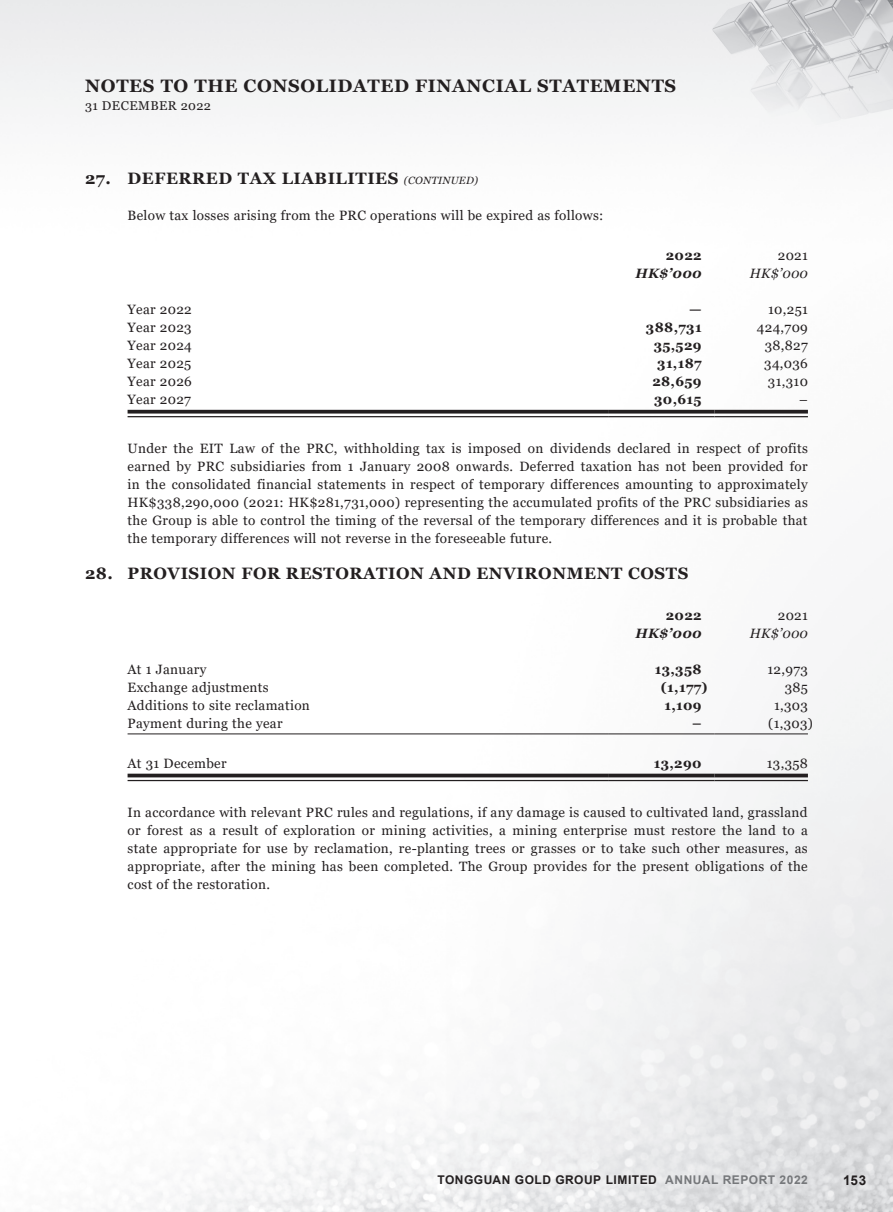
<style>
.page{position:relative;width:893px;height:1212px;background:#fff}
.page>*{position:absolute;margin:0;border:0;box-sizing:border-box;transform-origin:0 0}
.t1{font:700 18px "Georgia";letter-spacing:.035em;color:#231f20}
.t2{font:700 16.5px "Georgia";letter-spacing:.035em;color:#231f20}
.t3{font:13.5px/18px "Georgia";letter-spacing:.025em;color:#231f20;text-align:justify}
.t4{font:700 13.5px "Georgia";letter-spacing:.025em;color:#231f20}
.t5{font:italic 700 13.5px "Georgia";letter-spacing:.025em;color:#231f20}
.t6{font:italic 13.5px "Georgia";letter-spacing:.025em;color:#231f20}
.t7{font:700 13.5px "Arial";color:#231f20}
.t8{font:12.75px "Georgia";letter-spacing:.035em;color:#231f20}
.t9{font:700 12px "Arial";letter-spacing:.045em;color:#231f20}
.s1{font-weight:400;font-style:italic;font-size:10.5px}
.s2{color:#76787b}
</style>
<div class="page">
<img style="left:0;top:0;width:893px;height:1212px">
<hr style="left:128px;top:410px;width:480px;height:3px;background:#231f20">
<hr style="left:128px;top:416px;width:480px;height:1px;background:#231f20">
<hr style="left:608px;top:410px;width:106px;height:3px;background:#231f20">
<hr style="left:608px;top:416px;width:106px;height:1px;background:#231f20">
<hr style="left:714px;top:410px;width:94px;height:3px;background:#231f20">
<hr style="left:714px;top:416px;width:94px;height:1px;background:#231f20">
<hr style="left:128px;top:733px;width:480px;height:1px;background:#231f20">
<hr style="left:608px;top:733px;width:106px;height:1px;background:#231f20">
<hr style="left:714px;top:733px;width:94px;height:1px;background:#231f20">
<hr style="left:128px;top:774px;width:480px;height:3px;background:#231f20">
<hr style="left:128px;top:780px;width:480px;height:1px;background:#231f20">
<hr style="left:608px;top:774px;width:106px;height:3px;background:#231f20">
<hr style="left:608px;top:780px;width:106px;height:1px;background:#231f20">
<hr style="left:714px;top:774px;width:94px;height:3px;background:#231f20">
<hr style="left:714px;top:780px;width:94px;height:1px;background:#231f20">
<h1 class="t1" style="left:85px;top:74px;width:593px">NOTES TO THE CONSOLIDATED FINANCIAL STATEMENTS</h1>
<p class="t8" style="left:85px;top:98px;width:127px">31 DECEMBER 2022</p>
<p class="t2" style="left:85px;top:168px;width:395px">27. DEFERRED TAX LIABILITIES <span class="s1">(CONTINUED)</span></p>
<p class="t3" style="left:128px;top:207px;width:477px">Below tax losses arising from the PRC operations will be expired as follows:</p>
<p class="t4" style="left:666px;top:247px;width:37px">2022</p>
<p class="t3" style="left:778px;top:247px;width:32px">2021</p>
<p class="t5" style="left:635px;top:265px;width:68px">HK$’000</p>
<p class="t6" style="left:750px;top:265px;width:60px">HK$’000</p>
<p class="t3" style="left:128px;top:301px;width:66px">Year 2022</p>
<p class="t4" style="left:689px;top:301px;width:14px">—</p>
<p class="t3" style="left:768px;top:301px;width:41px">10,251</p>
<p class="t3" style="left:128px;top:319px;width:66px">Year 2023</p>
<p class="t4" style="left:646px;top:319px;width:57px">388,731</p>
<p class="t3" style="left:757px;top:319px;width:53px">424,709</p>
<p class="t3" style="left:128px;top:337px;width:66px">Year 2024</p>
<p class="t4" style="left:654px;top:337px;width:49px">35,529</p>
<p class="t3" style="left:765px;top:337px;width:45px">38,827</p>
<p class="t3" style="left:128px;top:355px;width:65px">Year 2025</p>
<p class="t4" style="left:657px;top:355px;width:46px">31,187</p>
<p class="t3" style="left:764px;top:355px;width:45px">34,036</p>
<p class="t3" style="left:128px;top:373px;width:66px">Year 2026</p>
<p class="t4" style="left:652px;top:373px;width:51px">28,659</p>
<p class="t3" style="left:768px;top:373px;width:42px">31,310</p>
<p class="t3" style="left:128px;top:391px;width:65px">Year 2027</p>
<p class="t4" style="left:654px;top:391px;width:49px">30,615</p>
<p class="t3" style="left:799px;top:391px;width:10px">–</p>
<p class="t3" style="left:128px;top:440px;width:682px">Under the EIT Law of the PRC, withholding tax is imposed on dividends declared in respect of profits earned by PRC subsidiaries from 1 January 2008 onwards. Deferred taxation has not been provided for in the consolidated financial statements in respect of temporary differences amounting to approximately HK$338,290,000 (2021: HK$281,731,000) representing the accumulated profits of the PRC subsidiaries as the Group is able to control the timing of the reversal of the temporary differences and it is probable that the temporary differences will not reverse in the foreseeable future.</p>
<p class="t2" style="left:85px;top:563px;width:605px">28. PROVISION FOR RESTORATION AND ENVIRONMENT COSTS</p>
<p class="t4" style="left:666px;top:606px;width:37px">2022</p>
<p class="t3" style="left:778px;top:606px;width:32px">2021</p>
<p class="t5" style="left:635px;top:624px;width:68px">HK$’000</p>
<p class="t6" style="left:750px;top:624px;width:60px">HK$’000</p>
<p class="t3" style="left:128px;top:660px;width:80px">At 1 January</p>
<p class="t4" style="left:655px;top:660px;width:48px">13,358</p>
<p class="t3" style="left:767px;top:660px;width:42px">12,973</p>
<p class="t3" style="left:128px;top:678px;width:143px">Exchange adjustments</p>
<p class="t4" style="left:661px;top:678px;width:48px">(1,177)</p>
<p class="t3" style="left:785px;top:678px;width:25px">385</p>
<p class="t3" style="left:128px;top:696px;width:184px">Additions to site reclamation</p>
<p class="t4" style="left:664px;top:696px;width:39px">1,109</p>
<p class="t3" style="left:774px;top:696px;width:35px">1,303</p>
<p class="t3" style="left:128px;top:714px;width:156px">Payment during the year</p>
<p class="t4" style="left:692px;top:714px;width:11px">–</p>
<p class="t3" style="left:768px;top:714px;width:46px">(1,303)</p>
<p class="t3" style="left:128px;top:755px;width:101px">At 31 December</p>
<p class="t4" style="left:654px;top:755px;width:49px">13,290</p>
<p class="t3" style="left:767px;top:755px;width:43px">13,358</p>
<p class="t3" style="left:128px;top:804px;width:682px">In accordance with relevant PRC rules and regulations, if any damage is caused to cultivated land, grassland or forest as a result of exploration or mining activities, a mining enterprise must restore the land to a state appropriate for use by reclamation, re-planting trees or grasses or to take such other measures, as appropriate, after the mining has been completed. The Group provides for the present obligations of the cost of the restoration.</p>
<p class="t9" style="left:437px;top:1171px;width:372px">TONGGUAN GOLD GROUP LIMITED <span class="s2">ANNUAL REPORT 2022</span></p>
<p class="t7" style="left:843px;top:1171px;width:25px">153</p>
</div>
